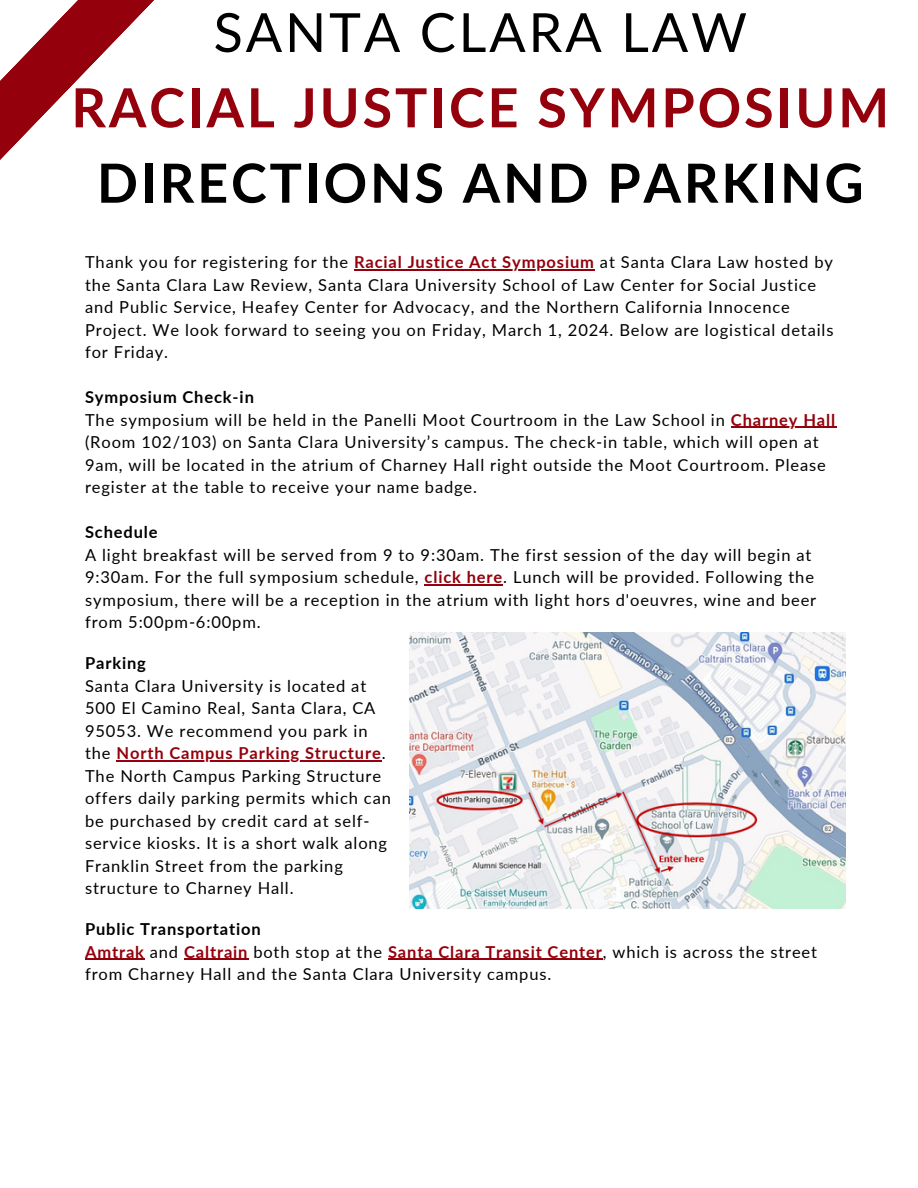
<style>
.page{position:relative;width:918px;height:1188px;background:#fff}
.page>*{position:absolute;margin:0;border:0;box-sizing:border-box;transform-origin:0 0}
.t1{font:700 54px/75.3px "Lato";letter-spacing:.05em;color:#94000c;text-align:center}
.t2{font:16.5px/22.5px "Lato";letter-spacing:.05em;color:#000}
.t3{font:700 16.5px "Lato";letter-spacing:.05em;color:#000}
.s1{font-weight:400;color:#000}
.s2{color:#000}
.s3{font-weight:700;color:#94000c}
</style>
<div class="page">
<svg style="left:0;top:0;width:154px;height:160px"></svg>
<hr style="left:354px;top:269px;width:241px;height:2px;background:#94000c">
<hr style="left:731px;top:427px;width:105px;height:1px;background:#94000c">
<hr style="left:425px;top:584px;width:78px;height:2px;background:#94000c">
<img style="left:409px;top:632px;width:437px;height:276px">
<hr style="left:85px;top:959px;width:60px;height:1px;background:#94000c">
<hr style="left:184px;top:959px;width:64px;height:1px;background:#94000c">
<hr style="left:388px;top:959px;width:215px;height:1px;background:#94000c">
<hr style="left:117px;top:760px;width:265px;height:1px;background:#94000c">
<p class="t1" style="left:71px;top:-7px;width:819px"><span class="s1">SANTA CLARA LAW<br></span>RACIAL JUSTICE SYMPOSIUM<br><span class="s2">DIRECTIONS AND PARKING</span></p>
<h1 class="t2" style="left:85px;top:251px;width:749px">Thank you for registering for the <span class="s3">Racial Justice Act Symposium</span> at Santa Clara Law hosted by</h1>
<p class="t2" style="left:85px;top:273px;width:750px">the Santa Clara Law Review, Santa Clara University School of Law Center for Social Justice and Public Service, Heafey Center for Advocacy, and the Northern California Innocence Project. We look forward to seeing you on Friday, March 1, 2024. Below are logistical details for Friday.</p>
<p class="t3" style="left:85px;top:387px;width:170px">Symposium Check-in</p>
<p class="t2" style="left:85px;top:408px;width:752px">The symposium will be held in the Panelli Moot Courtroom in the Law School in <span class="s3">Charney Hall</span></p>
<p class="t2" style="left:85px;top:431px;width:742px">(Room 102/103) on Santa Clara University’s campus. The check-in table, which will open at<br>9am, will be located in the atrium of Charney Hall right outside the Moot Courtroom. Please register at the table to receive your name badge.</p>
<p class="t3" style="left:85px;top:522px;width:74px">Schedule</p>
<p class="t2" style="left:85px;top:543px;width:733px">A light breakfast will be served from 9 to 9:30am. The first session of the day will begin at 9:30am. For the full symposium schedule, <span class="s3">click here</span>. Lunch will be provided. Following the symposium, there will be a reception in the atrium with light hors d'oeuvres, wine and beer from 5:00pm-6:00pm.</p>
<p class="t3" style="left:85px;top:653px;width:62px">Parking</p>
<p class="t2" style="left:85px;top:674px;width:307px">Santa Clara University is located at 500 El Camino Real, Santa Clara, CA 95053. We recommend you park in the <span class="s3">North Campus Parking Structure</span>.<br>The North Campus Parking Structure offers daily parking permits which can be purchased by credit card at self&shy;service kiosks. It is a short walk along Franklin Street from the parking structure to Charney Hall.</p>
<p class="t3" style="left:85px;top:919px;width:177px">Public Transportation</p>
<p class="t2" style="left:85px;top:940px;width:734px"><span class="s3">Amtrak</span> and <span class="s3">Caltrain</span> both stop at the <span class="s3">Santa Clara Transit Center</span>, which is across the street from Charney Hall and the Santa Clara University campus.</p>
</div>
